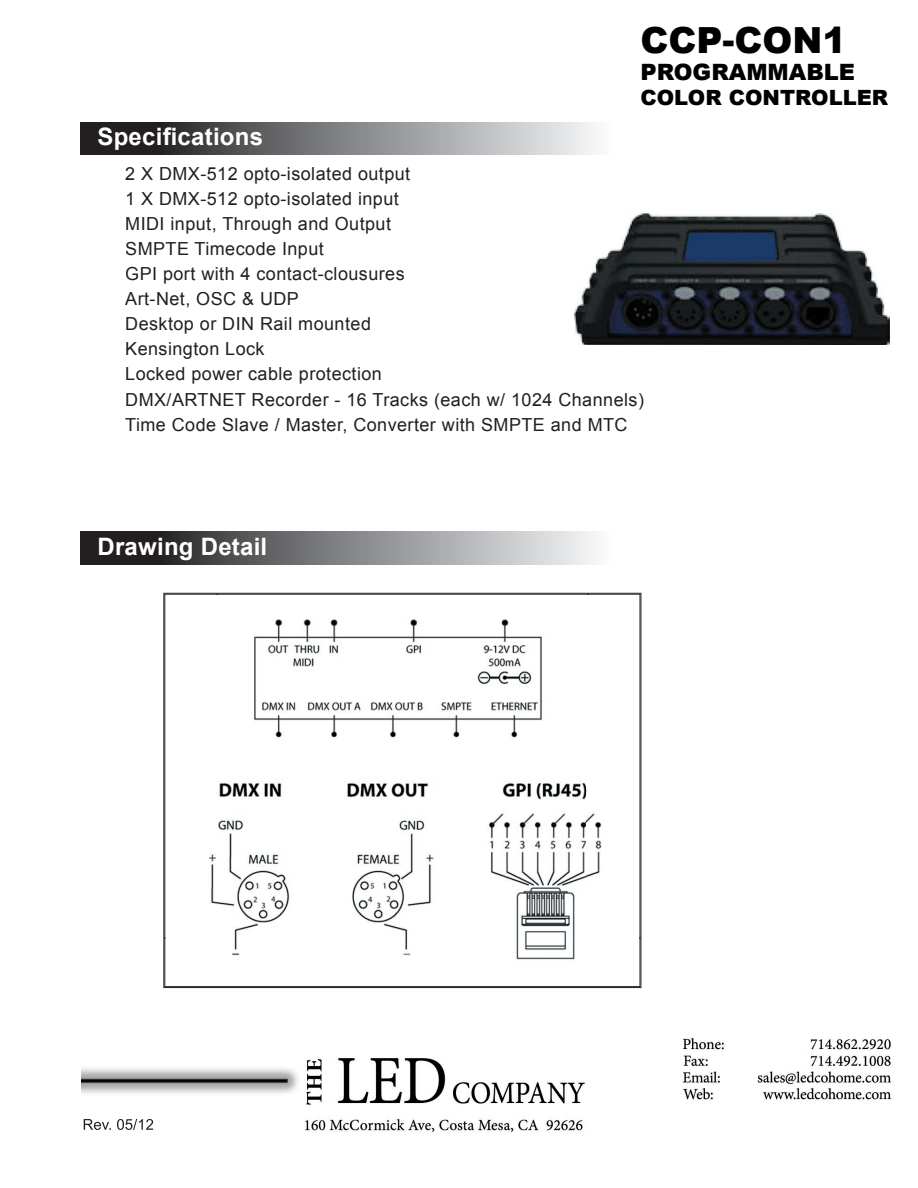
<style>
.page{position:relative;width:918px;height:1188px;background:#fff}
.page>*{position:absolute;margin:0;border:0;box-sizing:border-box;transform-origin:0 0}
.t1{font:900 36px "Arial";color:#000}
.t2{font:700 24px "Arial";letter-spacing:.01em;color:#fff}
.t3{font:900 22.5px "Arial";color:#000}
.t4{font:900 21px "Arial";color:#000}
.t5{font:18px/25px "Arial";letter-spacing:.025em;color:#231f20}
</style>
<div class="page">
<img style="left:81px;top:1038px;width:810px;height:94px">
<svg style="left:81px;top:122px;width:514px;height:33px;background:#7e7e80"></svg>
<img style="left:84px;top:1119px;width:69px;height:11px">
<img style="left:574px;top:214px;width:315px;height:130px">
<svg style="left:163px;top:593px;width:478px;height:395px"></svg>
<img style="left:164px;top:937px;width:476px;height:50px">
<img style="left:164px;top:594px;width:54px;height:345px">
<img style="left:587px;top:594px;width:53px;height:345px">
<img style="left:217px;top:594px;width:371px;height:49px">
<svg style="left:81px;top:532px;width:514px;height:32px;background:#7e7e80"></svg>
<h1 class="t1" style="left:641px;top:14px;width:207px">CCP-CON1</h1>
<p class="t3" style="left:641px;top:55px;width:216px">PROGRAMMABLE</p>
<p class="t4" style="left:641px;top:82px;width:249px">COLOR CONTROLLER</p>
<h2 class="t2" style="left:98px;top:121px;width:167px">Specifications</h2>
<p class="t5" style="left:125px;top:161px;width:520px">2 X DMX-512 opto-isolated output<br>1 X DMX-512 opto-isolated input<br>MIDI input, Through and Output<br>SMPTE Timecode Input<br>GPI port with 4 contact-clousures<br>Art-Net, OSC &amp; UDP<br>Desktop or DIN Rail mounted<br>Kensington Lock<br>Locked power cable protection<br>DMX/ARTNET Recorder - 16 Tracks (each w/ 1024 Channels)<br>Time Code Slave / Master, Converter with SMPTE and MTC</p>
<h2 class="t2" style="left:98px;top:531px;width:171px">Drawing Detail</h2>
</div>
